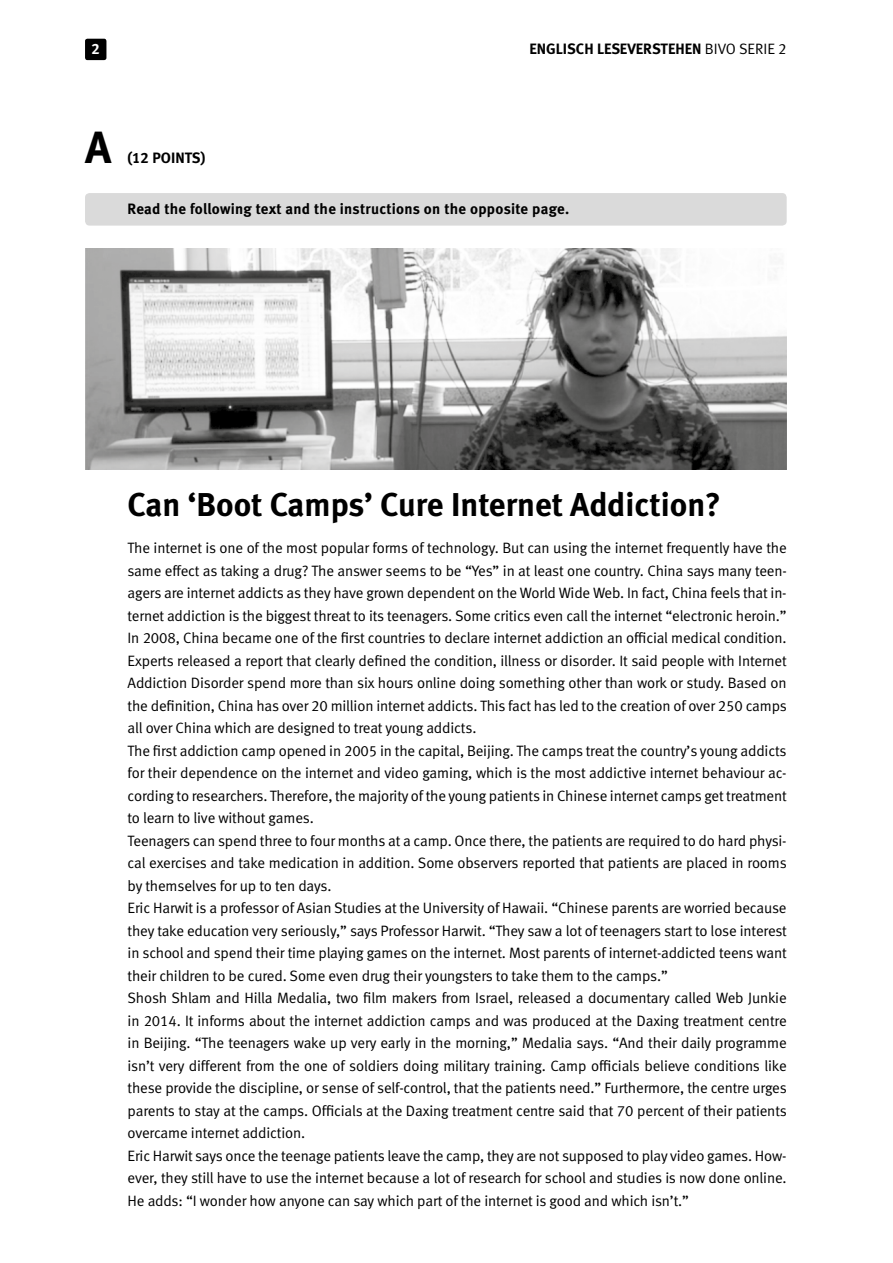
<style>
.page{position:relative;width:893px;height:1263px;background:#fff}
.page>*{position:absolute;margin:0;border:0;box-sizing:border-box;transform-origin:0 0}
.Titel_03{font:45px "Meta Bold LF";color:#000}
.Titel_03-2{font:33px "Meta Bold LF";color:#000}
.Grundtext{font:15px/22.5px "Meta Normal LF";letter-spacing:-.01em;color:#000;text-align:justify}
.Titel_03-3{font:15px "Meta Bold LF";letter-spacing:.01em;color:#000}
.t1{font:15px "Meta Bold LF";color:#fff}
.s1{font-family:"Meta Normal LF"}
</style>
<div class="page">
<div style="left:85px;top:39px;width:21px;height:21px;background:#000;border-radius:2px"></div>
<div style="left:85px;top:193px;width:702px;height:33px;background:#dadada;border-radius:4px"></div>
<img style="left:85px;top:248px;width:702px;height:221px">
<p class="t1" style="left:91px;top:40px;width:10px">2</p>
<p class="Titel_03-3" style="left:529px;top:40px;width:259px">ENGLISCH LESEVERSTEHEN <span class="s1">BIVO SERIE 2</span></p>
<p class="Titel_03" style="left:85px;top:120px;width:28px">A</p>
<p class="Titel_03-3" style="left:128px;top:148px;width:79px">(12 POINTS)</p>
<p class="Titel_03-3" style="left:128px;top:200px;width:443px">Read the following text and the instructions on the opposite page.</p>
<p class="Titel_03-2" style="left:128px;top:485px;width:595px">Can ‘Boot Camps’ Cure Internet Addiction?</p>
<p class="Grundtext" style="left:128px;top:537px;width:661px">The internet is one of the most popular forms of technology. But can using the internet frequently have the same effect as taking a drug? The answer seems to be “Yes” in at least one country. China says many teen&shy;agers are internet addicts as they have grown dependent on the World Wide Web. In fact, China feels that in&shy;ternet addiction is the biggest threat to its teenagers. Some critics even call the internet “electronic heroin.”</p>
<p class="Grundtext" style="left:128px;top:627px;width:661px">In 2008, China became one of the first countries to declare internet addiction an official medical condition.<br>Experts released a report that clearly defined the condition, illness or disorder. It said people with Internet Addiction Disorder spend more than six hours online doing something other than work or study. Based on the definition, China has over 20 million internet addicts. This fact has led to the creation of over 250 camps all over China which are designed to treat young addicts.</p>
<p class="Grundtext" style="left:128px;top:739px;width:661px">The first addiction camp opened in 2005 in the capital, Beijing. The camps treat the country’s young addicts for their dependence on the internet and video gaming, which is the most addictive internet behaviour ac&shy;cording to researchers. Therefore, the majority of the young patients in Chinese internet camps get treatment to learn to live without games.</p>
<p class="Grundtext" style="left:128px;top:829px;width:661px">Teenagers can spend three to four months at a camp. Once there, the patients are required to do hard physi&shy;cal exercises and take medication in addition. Some observers reported that patients are placed in rooms by themselves for up to ten days.</p>
<p class="Grundtext" style="left:128px;top:897px;width:661px">Eric Harwit is a professor of Asian Studies at the University of Hawaii. “Chinese parents are worried because they take education very seriously,” says Professor Harwit. “They saw a lot of teenagers start to lose interest in school and spend their time playing games on the internet. Most parents of internet-addicted teens want their children to be cured. Some even drug their youngsters to take them to the camps.”</p>
<p class="Grundtext" style="left:128px;top:987px;width:661px">Shosh Shlam and Hilla Medalia, two film makers from Israel, released a documentary called Web Junkie in 2014. It informs about the internet addiction camps and was produced at the Daxing treatment centre in Beijing. “The teenagers wake up very early in the morning,” Medalia says. “And their daily programme isn’t very different from the one of soldiers doing military training. Camp officials believe conditions like these provide the discipline, or sense of self-control, that the patients need.” Furthermore, the centre urges parents to stay at the camps. Officials at the Daxing treatment centre said that 70 percent of their patients overcame internet addiction.</p>
<p class="Grundtext" style="left:128px;top:1144px;width:661px">Eric Harwit says once the teenage patients leave the camp, they are not supposed to play video games. How&shy;ever, they still have to use the internet because a lot of research for school and studies is now done online.<br>He adds: “I wonder how anyone can say which part of the internet is good and which isn’t.”</p>
</div>
